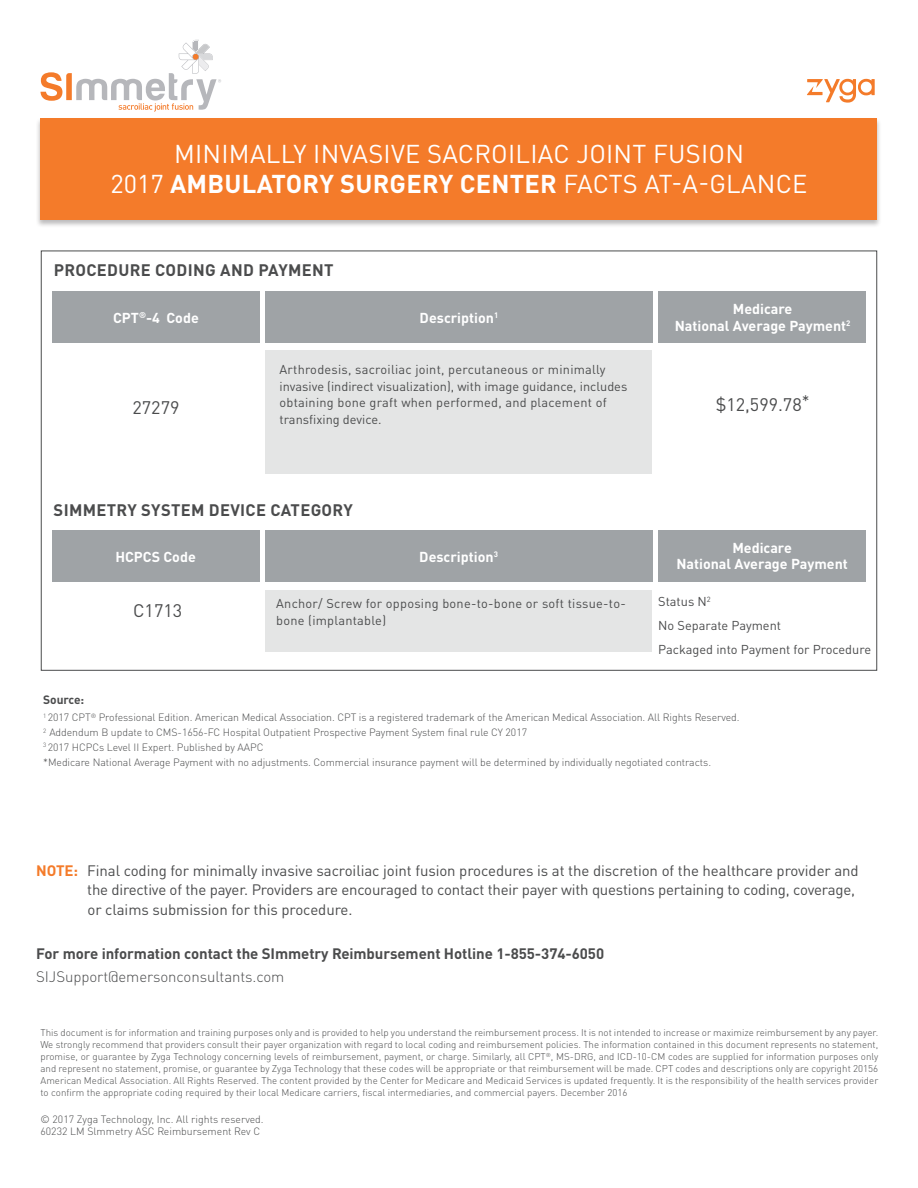
<style>
.page{position:relative;width:918px;height:1188px;background:#fff}
.page>*{position:absolute;margin:0;border:0;box-sizing:border-box;transform-origin:0 0}
.t1{font:700 25.5px "DINOT";letter-spacing:.01em;color:#fff}
.t2{font:25.5px "DINOT";letter-spacing:.01em;color:#fff}
.t3{font:18px "DINOT";color:#4b4c4d}
.t4{font:700 16.5px "DINOT";letter-spacing:.02em;color:#4b4c4d}
.t5{font:15px/19.5px "DINOT";letter-spacing:-.015em;color:#4b4c4d}
.t6{font:700 15px "DINOT";letter-spacing:-.005em;color:#4b4c4d}
.t7{font:300 15px "DINOT";letter-spacing:-.005em;color:#4b4c4d}
.t8{font:700 14.25px/16.5px "DINOT";color:#fff;text-align:center}
.t9{font:12.75px/16.5px "DINOT";letter-spacing:.015em;color:#4b4c4d}
.t10{font:700 12px "DINOT";letter-spacing:-.005em;color:#4b4c4d}
.t11{font:300 10.5px/12.8px "DINOT";letter-spacing:-.005em;color:#4b4c4d}
.t12{font:300 9.75px/12px "DINOT";color:#4b4c4d;text-align:justify}
.s1{font-weight:400}
.s2{font-weight:700;color:#f47b2a}
</style>
<div class="page">
<div style="left:41px;top:251px;width:836px;height:420px;background:#fff;border:1px solid #4b4c4d"></div>
<div style="left:52px;top:291px;width:208px;height:52px;background:#9fa3a6"></div>
<div style="left:658px;top:291px;width:208px;height:52px;background:#9fa3a6"></div>
<div style="left:265px;top:291px;width:388px;height:52px;background:#9fa3a6"></div>
<svg style="left:807px;top:79px;width:68px;height:24px"></svg>
<svg style="left:40px;top:40px;width:181px;height:72px"></svg>
<div style="left:36px;top:117px;width:846px;height:111px;background:#231f20;opacity:.3"></div>
<div style="left:40px;top:118px;width:838px;height:102px;background:#f47b2a"></div>
<div style="left:266px;top:351px;width:386px;height:123px;background:#e4e5e5"></div>
<div style="left:52px;top:530px;width:207px;height:52px;background:#9fa3a6"></div>
<div style="left:265px;top:530px;width:387px;height:52px;background:#9fa3a6"></div>
<div style="left:265px;top:590px;width:387px;height:62px;background:#e4e5e5"></div>
<div style="left:658px;top:530px;width:208px;height:52px;background:#9fa3a6"></div>
<p class="t2" style="left:174px;top:138px;width:571px">MINIMALLY INVASIVE SACROILIAC JOINT FUSION</p>
<p class="t1" style="left:110px;top:168px;width:699px"><span class="s1">2017</span> AMBULATORY SURGERY CENTER <span class="s1">FACTS AT-A-GLANCE</span></p>
<p class="t4" style="left:54px;top:260px;width:281px">PROCEDURE CODING AND PAYMENT</p>
<p class="t8" style="left:113px;top:309px;width:87px">CPT<sup>®</sup>-4 Code</p>
<p class="t8" style="left:420px;top:309px;width:80px">Description<sup>1</sup></p>
<p class="t8" style="left:675px;top:301px;width:177px">Medicare<br>National Average Payment<sup>2</sup></p>
<p class="t9" style="left:280px;top:361px;width:349px">Arthrodesis, sacroiliac joint, percutaneous or minimally invasive (indirect visualization), with image guidance, includes obtaining bone graft when performed, and placement of transfixing device.</p>
<p class="t3" style="left:133px;top:396px;width:48px">27279</p>
<p class="t3" style="left:716px;top:394px;width:95px">$12,599.78<sup>*</sup></p>
<p class="t4" style="left:54px;top:499px;width:301px">SIMMETRY SYSTEM DEVICE CATEGORY</p>
<p class="t8" style="left:115px;top:548px;width:82px">HCPCS Code</p>
<p class="t8" style="left:419px;top:548px;width:80px">Description<sup>3</sup></p>
<p class="t9" style="left:276px;top:595px;width:351px">Anchor/ Screw for opposing bone-to-bone or soft tissue-to&shy;bone (implantable)</p>
<p class="t3" style="left:133px;top:599px;width:51px">C1713</p>
<p class="t8" style="left:676px;top:539px;width:173px">Medicare<br>National Average Payment</p>
<p class="t9" style="left:658px;top:593px;width:54px">Status N<sup>2</sup></p>
<p class="t9" style="left:658px;top:617px;width:124px">No Separate Payment</p>
<p class="t9" style="left:658px;top:641px;width:214px">Packaged into Payment for Procedure</p>
<p class="t10" style="left:43px;top:692px;width:43px">Source:</p>
<p class="t11" style="left:43px;top:711px;width:698px"><sup>1</sup> 2017 CPT<sup>®</sup> Professional Edition. American Medical Association. CPT is a registered trademark of the American Medical Association. All Rights Reserved.</p>
<p class="t11" style="left:43px;top:726px;width:485px"><sup>2</sup> Addendum B update to CMS-1656-FC Hospital Outpatient Prospective Payment System final rule CY 2017</p>
<p class="t11" style="left:43px;top:741px;width:222px"><sup>3</sup> 2017 HCPCs Level II Expert. Published by AAPC</p>
<p class="t11" style="left:43px;top:756px;width:669px">*Medicare National Average Payment with no adjustments. Commercial insurance payment will be determined by individually negotiated contracts.</p>
<p class="t5" style="left:87px;top:861px;width:773px;text-indent:-51px"><span class="s2">NOTE:</span> Final coding for minimally invasive sacroiliac joint fusion procedures is at the discretion of the healthcare provider and the directive of the payer. Providers are encouraged to contact their payer with questions pertaining to coding, coverage, or claims submission for this procedure.</p>
<p class="t6" style="left:36px;top:944px;width:569px">For more information contact the SImmetry Reimbursement Hotline 1-855-374-6050</p>
<p class="t7" style="left:36px;top:967px;width:250px">SIJSupport@emersonconsultants.com</p>
<p class="t12" style="left:40px;top:1027px;width:839px">This document is for information and training purposes only and is provided to help you understand the reimbursement process. It is not intended to increase or maximize reimbursement by any payer.<br>We strongly recommend that providers consult their payer organization with regard to local coding and reimbursement policies. The information contained in this document represents no statement, promise, or guarantee by Zyga Technology concerning levels of reimbursement, payment, or charge. Similarly, all CPT<sup>®</sup>, MS-DRG, and ICD-10-CM codes are supplied for information purposes only and represent no statement, promise, or guarantee by Zyga Technology that these codes will be appropriate or that reimbursement will be made. CPT codes and descriptions only are copyright 20156<br>American Medical Association. All Rights Reserved. The content provided by the Center for Medicare and Medicaid Services is updated frequently. It is the responsibility of the health services provider to confirm the appropriate coding required by their local Medicare carriers, fiscal intermediaries, and commercial payers. December 2016</p>
<p class="t11" style="left:40px;top:1112px;width:225px">© 2017 Zyga Technology, Inc. All rights reserved.<br>60232 LM Slmmetry ASC Reimbursement Rev C</p>
</div>
